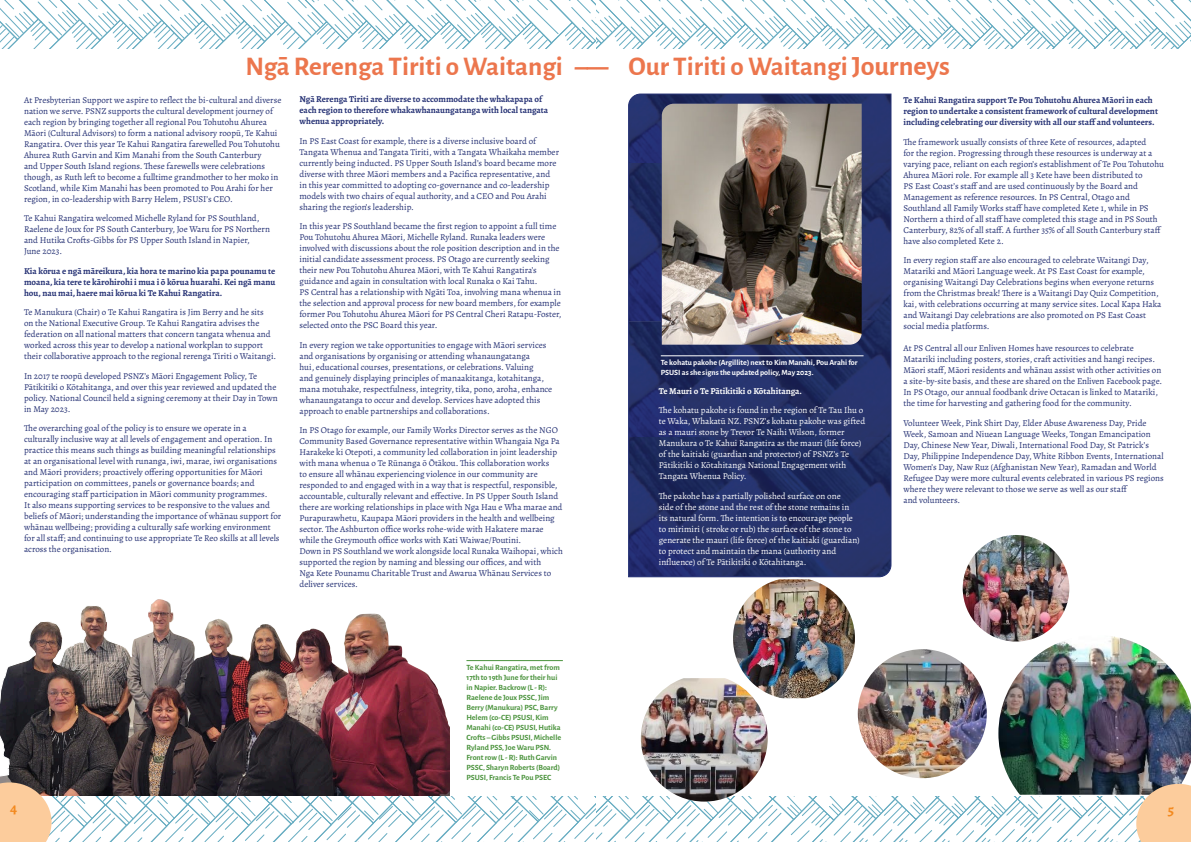
<style>
.page{position:relative;width:1191px;height:842px;background:#fff}
.page>*{position:absolute;margin:0;border:0;box-sizing:border-box;transform-origin:0 0}
.t1{font:700 27px "Alegreya Sans";color:#ec764d}
.t2{font:700 15px "Alegreya";color:#f38a20}
.t3{font:9px/11px "Alegreya";color:#253174}
.t4{font:9px/11px "Alegreya";color:#fff}
.t5{font:700 9px/11px "Alegreya";color:#253174}
.t6{font:700 9px "Alegreya";color:#fff}
.t7{font:700 8px/10px "Alegreya Sans";color:#4b933d}
.t8{font:700 8px/10px "Alegreya Sans";color:#fff}
.s1{font-size:28px}
</style>
<div class="page">
<svg style="left:628px;top:93px;width:264px;height:480px;background:#243067"></svg>
<img style="left:662px;top:104px;width:199px;height:241px">
<hr style="left:661px;top:355px;width:202px;height:1px;background:#fff">
<img style="left:962px;top:535px;width:107px;height:106px;border-radius:53px">
<svg style="left:0;top:0;width:1191px;height:48px"></svg>
<img style="left:0;top:573px;width:1191px;height:269px">
<h1 class="t1" style="left:245px;top:47px;width:595px">Ngā Rerenga Tiriti o Waitangi – – Our Tiriti o Waitangi</h1>
<h1 class="t1" style="left:254px;top:47px;width:697px">Ngā Rerenga Tiriti o Waitangi –– Our Tiriti o Waitangi <span class="s1">Journeys</span></h1>
<p class="t5" style="left:903px;top:94px;width:256px">Te Kahui Rangatira support Te Pou Tohutohu Ahurea Māori in each region to undertake a consistent framework of cultural development including celebrating our diversity with all our staff and volunteers.</p>
<p class="t3" style="left:903px;top:136px;width:262px">The framework usually consists of three Kete of resources, adapted<br>for the region. Progressing through these resources is underway at a varying pace, reliant on each region’s establishment of Te Pou Tohutohu Ahurea Māori role. For example all 3 Kete have been distributed to<br>PS East Coast’s staff and are used continuously by the Board and Management as reference resources. In PS Central, Otago and Southland all Family Works staff have completed Kete 1, while in PS Northern a third of all staff have completed this stage and in PS South Canterbury, 82% of all staff. A further 35% of all South Canterbury staff have also completed Kete 2.</p>
<p class="t3" style="left:903px;top:255px;width:259px">In every region staff are also encouraged to celebrate Waitangi Day, Matariki and Māori Language week. At PS East Coast for example, organising Waitangi Day Celebrations begins when everyone returns from the Christmas break! There is a Waitangi Day Quiz Competition, kai, with celebrations occurring at many service sites. Local Kapa Haka and Waitangi Day celebrations are also promoted on PS East Coast social media platforms.</p>
<p class="t3" style="left:903px;top:343px;width:260px">At PS Central all our Enliven Homes have resources to celebrate Matariki including posters, stories, craft activities and hangi recipes.<br>Māori staff, Māori residents and whānau assist with other activities on a site-by-site basis, and these are shared on the Enliven Facebook page.<br>In PS Otago, our annual foodbank drive Octacan is linked to Matariki, the time for harvesting and gathering food for the community.</p>
<p class="t3" style="left:903px;top:417px;width:262px">Volunteer Week, Pink Shirt Day, Elder Abuse Awareness Day, Pride Week, Samoan and Niuean Language Weeks, Tongan Emancipation Day, Chinese New Year, Diwali, International Food Day, St Patrick’s Day, Philippine Independence Day, White Ribbon Events, International Women’s Day, Naw Ruz (Afghanistan New Year), Ramadan and World Refugee Day were more cultural events celebrated in various PS regions where they were relevant to those we serve as well as our staff<br>and volunteers.</p>
<p class="t5" style="left:299px;top:94px;width:250px">Ngā Rerenga Tiriti are diverse to accommodate the whakapapa of each region to therefore whakawhanaungatanga with local tangata whenua appropriately.</p>
<p class="t3" style="left:299px;top:135px;width:261px">In PS East Coast for example, there is a diverse inclusive board of Tangata Whenua and Tangata Tiriti, with a Tangata Whaikaha member currently being inducted. PS Upper South Island’s board became more diverse with three Māori members and a Pacifica representative, and in this year committed to adopting co-governance and co-leadership models with two chairs of equal authority, and a CEO and Pou Arahi sharing the region’s leadership.</p>
<p class="t3" style="left:299px;top:221px;width:264px">In this year PS Southland became the first region to appoint a full time Pou Tohutohu Ahurea Māori, Michelle Ryland. Runaka leaders were involved with discussions about the role position description and in the initial candidate assessment process. PS Otago are currently seeking their new Pou Tohutohu Ahurea Māori, with Te Kahui Rangatira’s guidance and again in consultation with local Runaka o Kai Tahu.<br>PS Central has a relationship with Ngāti Toa, involving mana whenua in the selection and approval process for new board members, for example former Pou Tohutohu Ahurea Māori for PS Central Cheri Ratapu-Foster, selected onto the PSC Board this year.</p>
<p class="t3" style="left:299px;top:339px;width:254px">In every region we take opportunities to engage with Māori services and organisations by organising or attending whanaungatanga<br>hui, educational courses, presentations, or celebrations. Valuing<br>and genuinely displaying principles of manaakitanga, kotahitanga, mana motuhake, respectfulness, integrity, tika, pono, aroha, enhance whanaungatanga to occur and develop. Services have adopted this approach to enable partnerships and collaborations.</p>
<p class="t3" style="left:299px;top:425px;width:265px">In PS Otago for example, our Family Works Director serves as the NGO Community Based Governance representative within Whangaia Nga Pa Harakeke ki Otepoti, a community led collaboration in joint leadership with mana whenua o Te Rūnanga ō Ōtākou. This collaboration works<br>to ensure all whānau experiencing violence in our community are responded to and engaged with in a way that is respectful, responsible, accountable, culturally relevant and effective. In PS Upper South Island there are working relationships in place with Nga Hau e Wha marae and Purapurawhetu, Kaupapa Māori providers in the health and wellbeing sector. The Ashburton office works rohe-wide with Hakatere marae while the Greymouth office works with Kati Waiwae/Poutini.<br>Down in PS Southland we work alongside local Runaka Waihopai, which supported the region by naming and blessing our offices, and with<br>Nga Kete Pounamu Charitable Trust and Awarua Whānau Services to deliver services.</p>
<p class="t3" style="left:24px;top:94px;width:259px">At Presbyterian Support we aspire to reflect the bi-cultural and diverse nation we serve. PSNZ supports the cultural development journey of each region by bringing together all regional Pou Tohutohu Ahurea Māori (Cultural Advisors) to form a national advisory roopū, Te Kahui Rangatira. Over this year Te Kahui Rangatira farewelled Pou Tohutohu Ahurea Ruth Garvin and Kim Manahi from the South Canterbury<br>and Upper South Island regions. These farewells were celebrations though, as Ruth left to become a fulltime grandmother to her moko in Scotland, while Kim Manahi has been promoted to Pou Arahi for her region, in co-leadership with Barry Helem, PSUSI’s CEO.</p>
<p class="t3" style="left:24px;top:212px;width:247px">Te Kahui Rangatira welcomed Michelle Ryland for PS Southland, Raelene de Joux for PS South Canterbury, Joe Waru for PS Northern and Hutika Crofts-Gibbs for PS Upper South Island in Napier,<br>June 2023.</p>
<p class="t5" style="left:24px;top:265px;width:253px;text-align:justify">Kia kōrua e ngā māreikura, kia hora te marino kia papa pounamu te moana, kia tere te kārohirohi i mua i ō kōrua huarahi. Kei ngā manu hou, nau mai, haere mai kōrua ki Te Kahui Rangatira.</p>
<p class="t3" style="left:24px;top:306px;width:254px">Te Manukura (Chair) o Te Kahui Rangatira is Jim Berry and he sits<br>on the National Executive Group. Te Kahui Rangatira advises the federation on all national matters that concern tangata whenua and worked across this year to develop a national workplan to support their collaborative approach to the regional rerenga Tiriti o Waitangi.</p>
<p class="t3" style="left:24px;top:370px;width:255px">In 2017 te roopū developed PSNZ’s Māori Engagement Policy, Te Pātikitiki o Kōtahitanga, and over this year reviewed and updated the policy. National Council held a signing ceremony at their Day in Town in May 2023.</p>
<p class="t3" style="left:24px;top:422px;width:259px">The overarching goal of the policy is to ensure we operate in a culturally inclusive way at all levels of engagement and operation. In practice this means such things as building meaningful relationships at an organisational level with runanga, iwi, marae, iwi organisations and Māori providers; proactively offering opportunities for Māori participation on committees, panels or governance boards; and encouraging staff participation in Māori community programmes.<br>It also means supporting services to be responsive to the values and beliefs of Māori; understanding the importance of whānau support for whānau wellbeing; providing a culturally safe working environment for all staff; and continuing to use appropriate Te Reo skills at all levels across the organisation.</p>
<p class="t8" style="left:661px;top:358px;width:198px">Te kohatu pakohe (Argillite) next to Kim Manahi, Pou Arahi for<br>PSUSI as she signs the updated policy, May 2023.</p>
<p class="t6" style="left:659px;top:384px;width:145px">Te Mauri o Te Pātikitiki o Kōtahitanga.</p>
<p class="t4" style="left:659px;top:404px;width:208px">The kohatu pakohe is found in the region of Te Tau Ihu o te Waka, Whakatū NZ. PSNZ’s kohatu pakohe was gifted as a mauri stone by Trevor Te Naihi Wilson, former Manukura o Te Kahui Rangatira as the mauri (life force) of the kaitiaki (guardian and protector) of PSNZ’s Te Pātikitiki o Kōtahitanga National Engagement with Tangata Whenua Policy.</p>
<p class="t4" style="left:659px;top:490px;width:202px">The pakohe has a partially polished surface on one<br>side of the stone and the rest of the stone remains in its natural form. The intention is to encourage people to mirimiri ( stroke or rub) the surface of the stone to generate the mauri (life force) of the kaitiaki (guardian) to protect and maintain the mana (authority and influence) of Te Pātikitiki o Kōtahitanga.</p>
<h2 class="t2" style="left:10px;top:802px;width:9px">4</h2>
<p class="t7" style="left:466px;top:662px;width:96px">Te Kahui Rangatira, met from<br>17th to 19th June for their hui in Napier. Backrow (L - R):<br>Raelene de Joux PSSC, Jim<br>Berry (Manukura) PSC, Barry<br>Helem (co-CE) PSUSI, Kim<br>Manahi (co-CE) PSUSI, Hutika<br>Crofts – Gibbs PSUSI, Michelle<br>Ryland PSS, Joe Waru PSN.<br>Front row (L - R): Ruth Garvin<br>PSSC, Sharyn Roberts (Board)<br>PSUSI, Francis Te Pou PSEC</p>
<h2 class="t2" style="left:1168px;top:803px;width:8px">5</h2>
</div>
